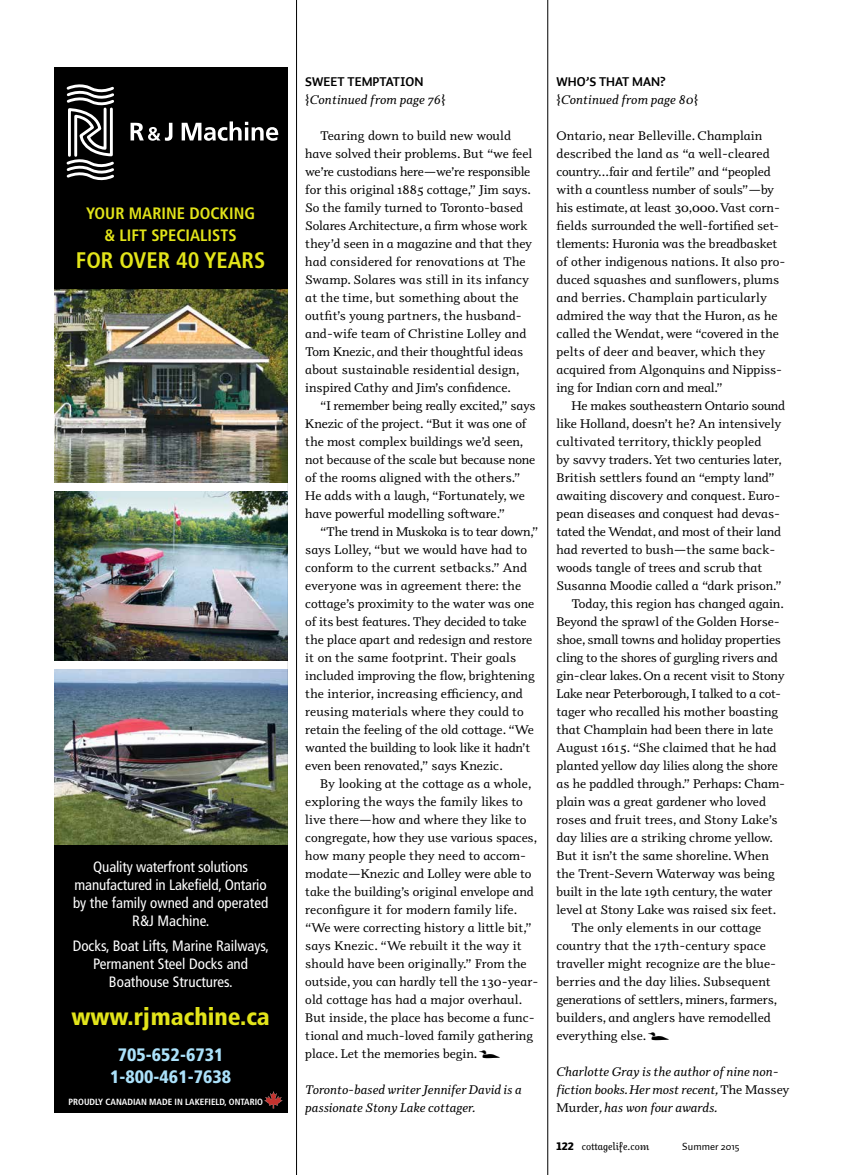
<style>
.page{position:relative;width:864px;height:1175px;background:#fff}
.page>*{position:absolute;margin:0;border:0;box-sizing:border-box;transform-origin:0 0}
.t1{font:900 condensed 24px "Frutiger LT";color:#e2e41a}
.t2{font:700 condensed 22.5px "Frutiger LT";color:#e2e41a}
.t3{font:900 condensed 18px/21.6px "Frutiger LT";color:#abe1fa;text-align:center}
.t4{font:700 condensed 16.5px/21.6px "Frutiger LT";color:#e2e41a;text-align:center}
.t5{font:condensed 15px/18px "Frutiger LT";color:#fff;text-align:center}
.t6{font:700 12.75px "Auto 1";letter-spacing:.005em;color:#000}
.t7{font:12.6px/18px "Odile";color:#000}
.t8{font:italic 12.6px/18px "Odile";color:#000}
.t9{font:italic 10.5px "Odile Upright";letter-spacing:.005em;color:#000}
.t10{font:10.5px "Auto 1";letter-spacing:.005em;color:#000}
.t11{font:700 condensed 9px "Frutiger LT";color:#fff}
.s1{font-family:"Odile Upright"}
.s2{font-family:"CL Loon"}
.s3{font-style:normal}
.s4{font-family:"Auto 1 Black LF";font-style:normal;font-size:10.8px}
</style>
<div class="page">
<hr style="left:548px;top:0;width:1px;height:1174px;background:#000">
<hr style="left:296px;top:0;width:1px;height:1174px;background:#000">
<img style="left:54px;top:68px;width:233px;height:1044px">
<h3 class="t4" style="left:86px;top:203px;width:170px">YOUR MARINE DOCKING &amp; LIFT SPECIALISTS</h3>
<h2 class="t2" style="left:76px;top:247px;width:191px">FOR OVER 40 YEARS</h2>
<p class="t5" style="left:73px;top:858px;width:197px">Quality waterfront solutions manufactured in Lakefield, Ontario by the family owned and operated<br>R&amp;J Machine.</p>
<p class="t5" style="left:73px;top:937px;width:198px">Docks, Boat Lifts, Marine Railways,<br>Permanent Steel Docks and<br>Boathouse Structures.</p>
<h1 class="t1" style="left:71px;top:1002px;width:200px">www.rjmachine.ca</h1>
<h3 class="t3" style="left:110px;top:1044px;width:122px">705-652-6731<br>1-800-461-7638</h3>
<p class="t11" style="left:69px;top:1096px;width:196px">PROUDLY CANADIAN MADE IN LAKEFIELD, ONTARIO</p>
<p class="t6" style="left:305px;top:73px;width:120px">SWEET TEMPTATION</p>
<p class="t8" style="left:305px;top:90px;width:142px"><span class="s1">{</span> Continued from page 76 <span class="s1">}</span></p>
<p class="t7" style="left:305px;top:126px;width:229px;text-indent:15px">Tearing down to build new would have solved their problems. But “we feel we’re custodians here—we’re responsible for this original 1885 cottage,” Jim says.<br>So the family turned to Toronto-based Solares Architecture, a firm whose work they’d seen in a magazine and that they had considered for renovations at The Swamp. Solares was still in its infancy at the time, but something about the outfit’s young partners, the husband&shy;and-wife team of Christine Lolley and Tom Knezic, and their thoughtful ideas about sustainable residential design, inspired Cathy and Jim’s confidence.</p>
<p class="t7" style="left:305px;top:396px;width:232px;text-indent:15px">“I remember being really excited,” says Knezic of the project. “But it was one of the most complex buildings we’d seen, not because of the scale but because none of the rooms aligned with the others.” He adds with a laugh, “Fortunately, we have powerful modelling software.”</p>
<p class="t7" style="left:305px;top:522px;width:235px;text-indent:15px">“The trend in Muskoka is to tear down,” says Lolley, “but we would have had to conform to the current setbacks.” And everyone was in agreement there: the cottage’s proximity to the water was one of its best features. They decided to take the place apart and redesign and restore it on the same footprint. Their goals included improving the flow, brightening the interior, increasing efficiency, and reusing materials where they could to retain the feeling of the old cottage. “We wanted the building to look like it hadn’t even been renovated,” says Knezic.</p>
<p class="t7" style="left:305px;top:774px;width:235px;text-indent:15px">By looking at the cottage as a whole, exploring the ways the family likes to live there—how and where they like to congregate, how they use various spaces, how many people they need to accom&shy;modate—Knezic and Lolley were able to take the building’s original envelope and reconfigure it for modern family life. “We were correcting history a little bit,” says Knezic. “We rebuilt it the way it should have been originally.” From the outside, you can hardly tell the 130-year&shy;old cottage has had a major overhaul.<br>But inside, the place has become a func&shy;tional and much-loved family gathering place. Let the memories begin.<span class="s2">a</span></p>
<p class="t8" style="left:305px;top:1080px;width:218px">Toronto-based writer Jennifer David is a passionate Stony Lake cottager.</p>
<p class="t6" style="left:556px;top:73px;width:111px">WHO’S THAT MAN?</p>
<p class="t8" style="left:556px;top:90px;width:143px"><span class="s1">{</span> Continued from page 80 <span class="s1">}</span></p>
<p class="t7" style="left:556px;top:126px;width:230px">Ontario, near Belleville. Champlain described the land as “a well-cleared country…fair and fertile” and “peopled with a countless number of souls”—by his estimate, at least 30,000. Vast corn&shy;fields surrounded the well-fortified set&shy;tlements: Huronia was the breadbasket of other indigenous nations. It also pro&shy;duced squashes and sunflowers, plums and berries. Champlain particularly admired the way that the Huron, as he called the Wendat, were “covered in the pelts of deer and beaver, which they acquired from Algonquins and Nippiss&shy;ing for Indian corn and meal.”</p>
<p class="t7" style="left:571px;top:396px;width:215px">He makes southeastern Ontario sound</p>
<p class="t7" style="left:556px;top:414px;width:227px">like Holland, doesn’t he? An intensively</p>
<p class="t7" style="left:556px;top:432px;width:207px">cultivated territory, thickly peopled</p>
<p class="t7" style="left:556px;top:450px;width:227px">by savvy traders. Yet two centuries later,</p>
<p class="t7" style="left:556px;top:468px;width:220px">British settlers found an “empty land”</p>
<p class="t7" style="left:556px;top:486px;width:226px">awaiting discovery and conquest. Euro-</p>
<p class="t7" style="left:556px;top:504px;width:225px">pean diseases and conquest had devas-</p>
<p class="t7" style="left:556px;top:522px;width:226px">tated the Wendat, and most of their land</p>
<p class="t7" style="left:556px;top:540px;width:221px">had reverted to bush—the same back-</p>
<p class="t7" style="left:556px;top:558px;width:208px">woods tangle of trees and scrub that</p>
<p class="t7" style="left:556px;top:576px;width:227px">Susanna Moodie called a “dark prison.”</p>
<p class="t7" style="left:571px;top:594px;width:214px">Today, this region has changed again.</p>
<p class="t7" style="left:556px;top:612px;width:225px">Beyond the sprawl of the Golden Horse-</p>
<p class="t7" style="left:556px;top:630px;width:226px">shoe, small towns and holiday properties</p>
<p class="t7" style="left:556px;top:648px;width:223px">cling to the shores of gurgling rivers and</p>
<p class="t7" style="left:556px;top:666px;width:230px">gin-clear lakes. On a recent visit to Stony</p>
<p class="t7" style="left:556px;top:684px;width:226px">Lake near Peterborough, I talked to a cot-</p>
<p class="t7" style="left:556px;top:702px;width:223px">tager who recalled his mother boasting</p>
<p class="t7" style="left:556px;top:720px;width:218px">that Champlain had been there in late</p>
<p class="t7" style="left:556px;top:738px;width:222px">August 1615. “She claimed that he had</p>
<p class="t7" style="left:556px;top:756px;width:223px">planted yellow day lilies along the shore</p>
<p class="t7" style="left:556px;top:774px;width:230px">as he paddled through.” Perhaps: Cham-</p>
<p class="t7" style="left:556px;top:792px;width:211px">plain was a great gardener who loved</p>
<p class="t7" style="left:556px;top:810px;width:223px">roses and fruit trees, and Stony Lake’s</p>
<p class="t7" style="left:556px;top:828px;width:218px">day lilies are a striking chrome yellow.</p>
<p class="t7" style="left:556px;top:846px;width:214px">But it isn’t the same shoreline. When</p>
<p class="t7" style="left:556px;top:864px;width:220px">the Trent-Severn Waterway was being</p>
<p class="t7" style="left:556px;top:882px;width:218px">built in the late 19th century, the water</p>
<p class="t7" style="left:556px;top:900px;width:222px">level at Stony Lake was raised six feet.</p>
<p class="t7" style="left:571px;top:918px;width:191px">The only elements in our cottage</p>
<p class="t7" style="left:556px;top:936px;width:211px">country that the 17th-century space</p>
<p class="t7" style="left:556px;top:954px;width:221px">traveller might recognize are the blue-</p>
<p class="t7" style="left:556px;top:972px;width:216px">berries and the day lilies. Subsequent</p>
<p class="t7" style="left:556px;top:990px;width:222px">generations of settlers, miners, farmers,</p>
<p class="t7" style="left:556px;top:1008px;width:216px">builders, and anglers have remodelled</p>
<p class="t7" style="left:556px;top:1026px;width:115px">everything else.<span class="s2">a</span></p>
<p class="t8" style="left:556px;top:1062px;width:235px">Charlotte Gray is the author of nine non&shy;fiction books. Her most recent, <span class="s3">The Massey<br>Murder</span>, has won four awards.</p>
<p class="t9" style="left:556px;top:1139px;width:94px"><span class="s4">122</span> cottagelife.com</p>
<p class="t10" style="left:682px;top:1140px;width:59px">Summer 2015</p>
</div>
